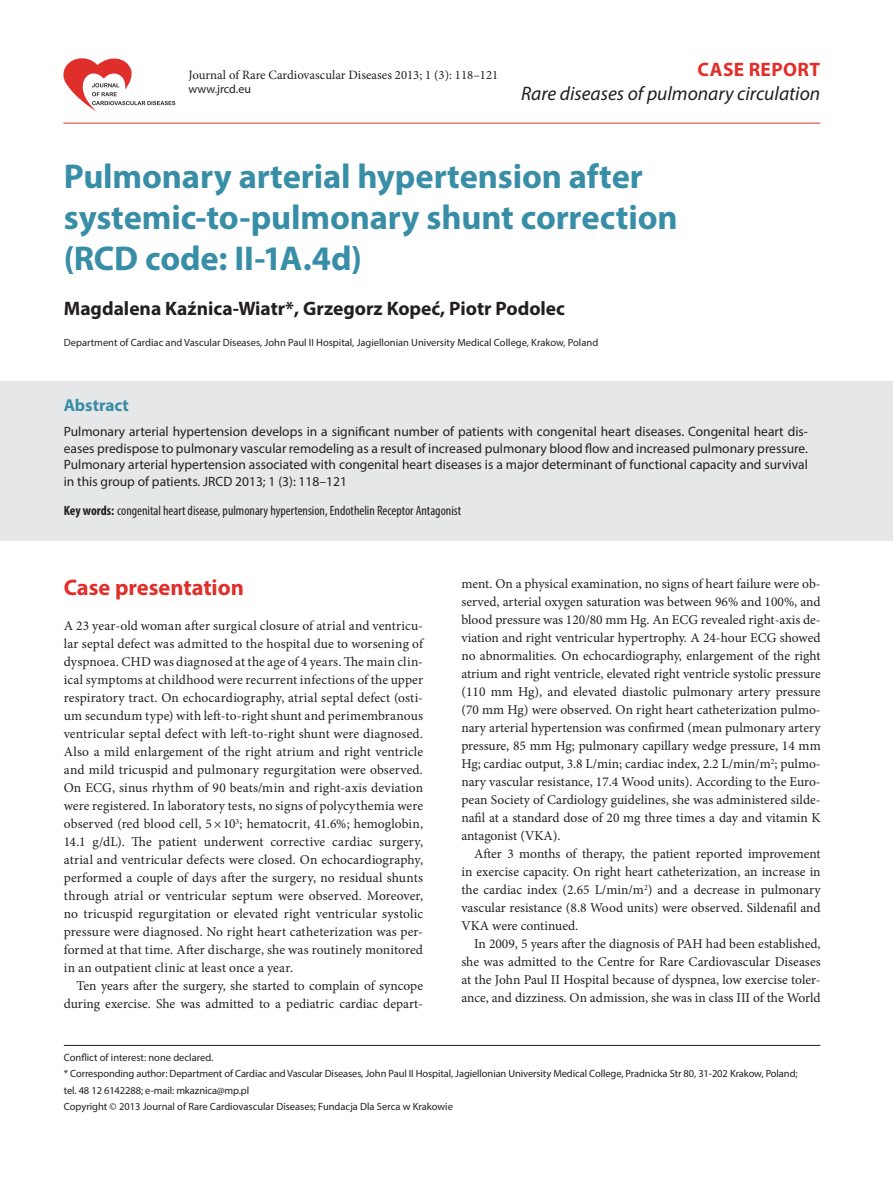
<style>
.page{position:relative;width:893px;height:1191px;background:#fff}
.page>*{position:absolute;margin:0;border:0;box-sizing:border-box;transform-origin:0 0}
.t1{font:700 34.5px/41.4px "Myriad Pro";letter-spacing:-.005em;color:#388da7}
.t2{font:700 22.5px "Myriad Pro";color:#e02f2b}
.t3{font:700 19.5px "Myriad Pro";color:#231f20}
.t4{font:italic 19.5px "Myriad Pro";color:#231f20}
.t5{font:700 19.5px "Myriad Pro";letter-spacing:.02em;color:#e02f2b}
.t6{font:700 17.25px "Myriad Pro";color:#388da7}
.t7{font:13.5px/18px "Minion Pro";color:#231f20;text-align:justify}
.t8{font:13.5px/16.5px "Myriad Pro";color:#231f20;text-align:justify}
.t9{font:condensed 13.5px "Myriad Pro";color:#231f20}
.t10{font:12.75px "Minion Pro";color:#231f20}
.t11{font:12px "Myriad Pro";color:#231f20}
.t12{font:10.5px/16.5px "Myriad Pro";letter-spacing:-.005em;color:#231f20}
.s1{font-weight:700}
</style>
<div class="page">
<hr style="left:63px;top:123px;width:757px;height:1px;background:#e02f2b">
<svg style="left:63px;top:58px;width:112px;height:54px"></svg>
<hr style="left:64px;top:1045px;width:756px;height:1px;background:#231f20">
<div style="left:0;top:381px;width:893px;height:160px;background:#e6e7e9"></div>
<p class="t10" style="left:188px;top:66px;width:311px">Journal of Rare Cardiovascular Diseases 2013; 1 (3): 118–121</p>
<p class="t11" style="left:188px;top:81px;width:64px">www.jrcd.eu</p>
<h3 class="t5" style="left:698px;top:57px;width:124px">CASE REPORT</h3>
<h3 class="t4" style="left:521px;top:81px;width:301px">Rare diseases of pulmonary circulation</h3>
<h1 class="t1" style="left:64px;top:154px;width:615px">Pulmonary arterial hypertension after systemic‑to‑pulmonary shunt correction (RCD code: II-1A.4d)</h1>
<h3 class="t3" style="left:64px;top:296px;width:503px">Magdalena Kaźnica‑Wiatr*, Grzegorz Kopeć, Piotr Podolec</h3>
<p class="t12" style="left:64px;top:333px;width:536px">Department of Cardiac and Vascular Diseases, John Paul II Hospital, Jagiellonian University Medical College, Krakow, Poland</p>
<p class="t6" style="left:64px;top:394px;width:67px">Abstract</p>
<p class="t8" style="left:64px;top:423px;width:746px">Pulmonary arterial hypertension develops in a significant number of patients with congenital heart diseases. Congenital heart dis&shy;eases predispose to pulmonary vascular remodeling as a result of increased pulmonary blood flow and increased pulmonary pressure.<br>Pulmonary arterial hypertension associated with congenital heart diseases is a major determinant of functional capacity and survival in this group of patients. JRCD 2013; 1 (3): 118–121</p>
<p class="t9" style="left:64px;top:502px;width:399px"><span class="s1">Key words:</span> congenital heart disease, pulmonary hypertension, Endothelin Receptor Antagonist</p>
<h2 class="t2" style="left:64px;top:573px;width:182px">Case presentation</h2>
<p class="t7" style="left:64px;top:617px;width:361px">A 23 year-old woman after surgical closure of atrial and ventricu&shy;lar septal defect was admitted to the hospital due to worsening of dyspnoea. CHD was diagnosed at the age of 4 years. The main clin&shy;ical symptoms at childhood were recurrent infections of the upper respiratory tract. On echocardiography, atrial septal defect (osti&shy;um secundum type) with left‑to‑right shunt and perimembranous ventricular septal defect with left‑to‑right shunt were diagnosed.<br>Also a mild enlargement of the right atrium and right ventricle and mild tricuspid and pulmonary regurgitation were observed.<br>On ECG, sinus rhythm of 90 beats/min and right‑axis deviation were registered. In laboratory tests, no signs of polycythemia were observed (red blood cell, 5×10<sup>3</sup>; hematocrit, 41.6%; hemoglobin, 14.1 g/dL). The patient underwent corrective cardiac surgery, atrial and ventricular defects were closed. On echocardiography, performed a couple of days after the surgery, no residual shunts through atrial or ventricular septum were observed. Moreover, no tricuspid regurgitation or elevated right ventricular systolic pressure were diagnosed. No right heart catheterization was per&shy;formed at that time. After discharge, she was routinely monitored in an outpatient clinic at least once a year.</p>
<p class="t7" style="left:64px;top:977px;width:361px;text-align:right">Ten years after the surgery, she started to complain of syncope during exercise. She was admitted to a pediatric cardiac depart-</p>
<p class="t7" style="left:461px;top:575px;width:361px">ment. On a physical examination, no signs of heart failure were ob&shy;served, arterial oxygen saturation was between 96% and 100%, and blood pressure was 120/80 mm Hg. An ECG revealed right‑axis de&shy;viation and right ventricular hypertrophy. A 24-hour ECG showed no abnormalities. On echocardiography, enlargement of the right atrium and right ventricle, elevated right ventricle systolic pressure (110 mm Hg), and elevated diastolic pulmonary artery pressure (70 mm Hg) were observed. On right heart catheterization pulmo&shy;nary arterial hypertension was confirmed (mean pulmonary artery pressure, 85 mm Hg; pulmonary capillary wedge pressure, 14 mm Hg; cardiac output, 3.8 L/min; cardiac index, 2.2 L/min/m<sup>2</sup>; pulmo&shy;nary vascular resistance, 17.4 Wood units). According to the Euro&shy;pean Society of Cardiology guidelines, she was administered silde&shy;nafil at a standard dose of 20 mg three times a day and vitamin K antagonist (VKA).</p>
<p class="t7" style="left:461px;top:845px;width:361px;text-indent:13px">After 3 months of therapy, the patient reported improvement in exercise capacity. On right heart catheterization, an increase in the cardiac index (2.65 L/min/m<sup>2</sup>) and a decrease in pulmonary vascular resistance (8.8 Wood units) were observed. Sildenafil and VKA were continued.</p>
<p class="t7" style="left:461px;top:935px;width:361px;text-indent:13px">In 2009, 5 years after the diagnosis of PAH had been established, she was admitted to the Centre for Rare Cardiovascular Diseases at the John Paul II Hospital because of dyspnea, low exercise toler&shy;ance, and dizziness. On admission, she was in class III of the World</p>
<p class="t12" style="left:64px;top:1048px;width:735px">Conflict of interest: none declared.<br>* Corresponding author: Department of Cardiac and Vascular Diseases, John Paul II Hospital, Jagiellonian University Medical College, Pradnicka Str 80, 31-202 Krakow, Poland; tel. 48 12 6142288; e‑mail: mkaznica@mp.pl<br>Copyright © 2013 Journal of Rare Cardiovascular Diseases; Fundacja Dla Serca w Krakowie</p>
</div>
